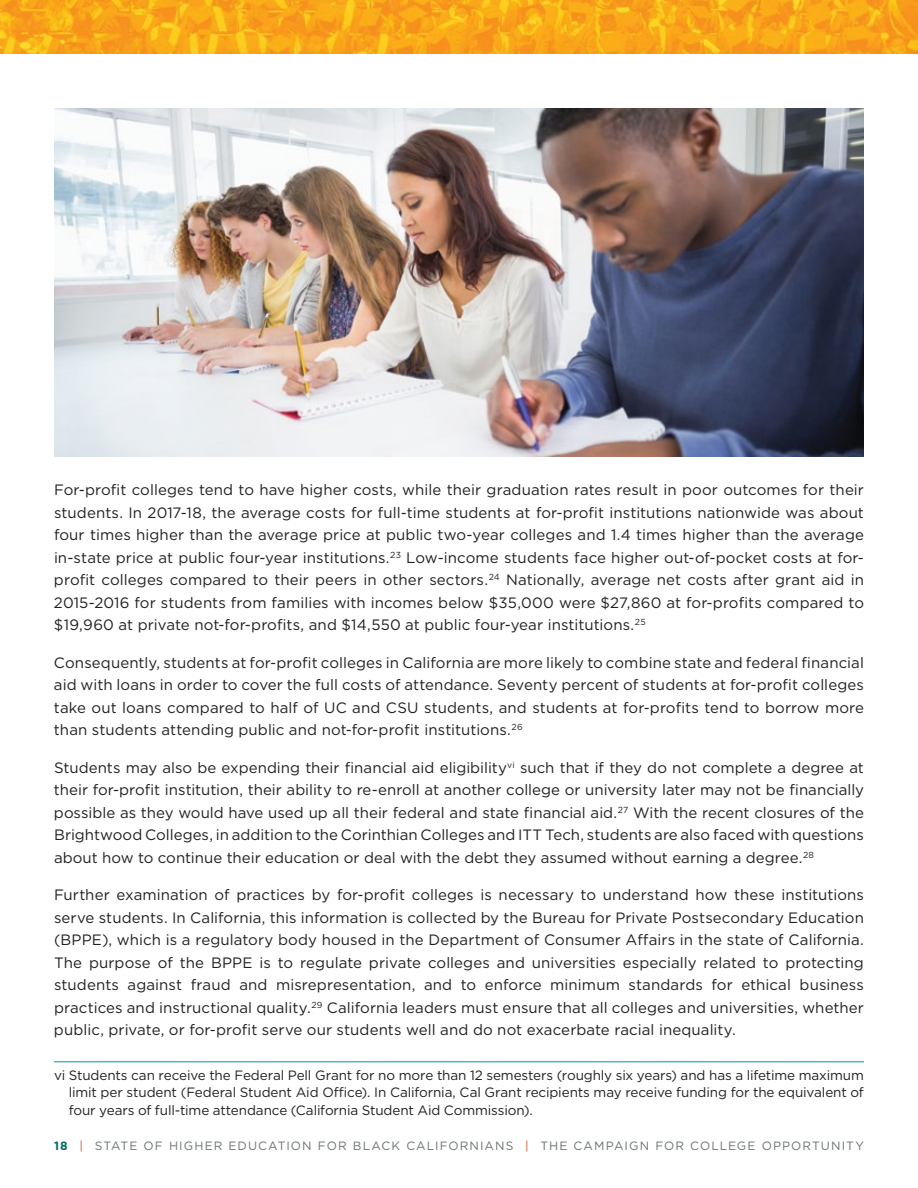
<style>
.page{position:relative;width:918px;height:1188px;background:#fff}
.page>*{position:absolute;margin:0;border:0;box-sizing:border-box;transform-origin:0 0}
.t1{font:15px/22.5px "Gotham";letter-spacing:.005em;color:#231f20;text-align:justify}
.t2{font:13.5px/17.2px "Gotham";letter-spacing:-.01em;color:#231f20;text-align:justify}
.t3{font:12px "Gotham";letter-spacing:.09em;color:#6a7372}
.s1{font-weight:700;color:#006d60}
.s2{color:#d15420}
</style>
<div class="page">
<svg style="left:0;top:0;width:918px;height:54px;background:#f8a71a"></svg>
<hr style="left:54px;top:1061px;width:810px;height:1px;background:#0092b0">
<img style="left:54px;top:108px;width:810px;height:349px">
<p class="t1" style="left:54px;top:478px;width:812px">For-profit colleges tend to have higher costs, while their graduation rates result in poor outcomes for their students. In 2017-18, the average costs for full-time students at for-profit institutions nationwide was about four times higher than the average price at public two-year colleges and 1.4 times higher than the average in-state price at public four-year institutions.<sup>23</sup> Low-income students face higher out-of-pocket costs at for&shy;profit colleges compared to their peers in other sectors.<sup>24</sup> Nationally, average net costs after grant aid in 2015-2016 for students from families with incomes below $35,000 were $27,860 at for-profits compared to $19,960 at private not-for-profits, and $14,550 at public four-year institutions.<sup>25</sup></p>
<p class="t1" style="left:54px;top:651px;width:812px">Consequently, students at for-profit colleges in California are more likely to combine state and federal financial aid with loans in order to cover the full costs of attendance. Seventy percent of students at for-profit colleges take out loans compared to half of UC and CSU students, and students at for-profits tend to borrow more than students attending public and not-for-profit institutions.<sup>26</sup></p>
<p class="t1" style="left:54px;top:756px;width:812px">Students may also be expending their financial aid eligibility<sup>vi</sup> such that if they do not complete a degree at their for-profit institution, their ability to re-enroll at another college or university later may not be financially possible as they would have used up all their federal and state financial aid.<sup>27</sup> With the recent closures of the Brightwood Colleges, in addition to the Corinthian Colleges and ITT Tech, students are also faced with questions about how to continue their education or deal with the debt they assumed without earning a degree.<sup>28</sup></p>
<p class="t1" style="left:54px;top:883px;width:812px">Further examination of practices by for-profit colleges is necessary to understand how these institutions serve students. In California, this information is collected by the Bureau for Private Postsecondary Education (BPPE), which is a regulatory body housed in the Department of Consumer Affairs in the state of California.<br>The purpose of the BPPE is to regulate private colleges and universities especially related to protecting students against fraud and misrepresentation, and to enforce minimum standards for ethical business practices and instructional quality.<sup>29</sup> California leaders must ensure that all colleges and universities, whether public, private, or for-profit serve our students well and do not exacerbate racial inequality.</p>
<p class="t2" style="left:69px;top:1066px;width:797px;text-indent:-15px">vi Students can receive the Federal Pell Grant for no more than 12 semesters (roughly six years) and has a lifetime maximum limit per student (Federal Student Aid Office). In California, Cal Grant recipients may receive funding for the equivalent of four years of full-time attendance (California Student Aid Commission).</p>
<p class="t3" style="left:54px;top:1138px;width:812px"><span class="s1">18</span> <span class="s2">|</span> STATE OF HIGHER EDUCATION FOR BLACK CALIFORNIANS <span class="s2">|</span> THE CAMPAIGN FOR COLLEGE OPPORTUNITY</p>
</div>
